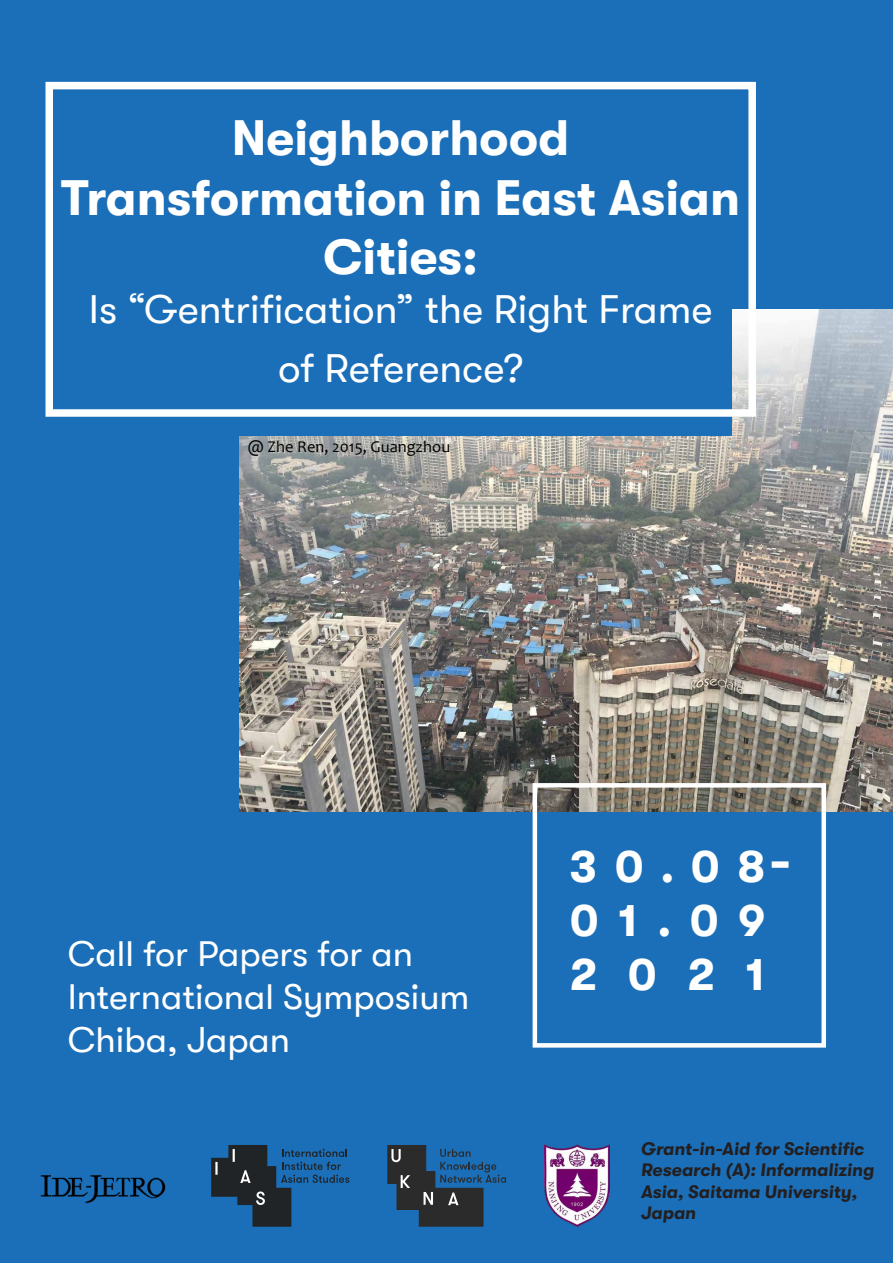
<style>
.page{position:relative;width:893px;height:1263px;background:#1b6fb8}
.page>*{position:absolute;margin:0;border:0;box-sizing:border-box;transform-origin:0 0}
.t1{font:700 49.5px/59.4px "GT Walsheim Pro";color:#fff;text-align:center}
.t2{font:700 45px "GT Walsheim Pro";letter-spacing:.435em;color:#fff}
.t3{font:700 45px "Verdana Pro";color:#fff}
.t4{font:40.5px "GT Walsheim Pro";color:#fff}
.t5{font:36px/43.2px "GT Walsheim Pro";color:#fff}
.t6{font:italic 700 18px/21.6px "GT Walsheim Pro";color:#231f20}
.t7{font:16.5px "Candara";color:#000}
</style>
<div class="page">
<img style="left:239px;top:309px;width:654px;height:502px">
<div style="left:533px;top:783px;width:293px;height:264px;border:4px solid #fff"></div>
<img style="left:41px;top:1175px;width:125px;height:28px">
<img style="left:544px;top:1145px;width:65px;height:82px">
<svg style="left:211px;top:1145px;width:138px;height:82px"></svg>
<svg style="left:387px;top:1145px;width:119px;height:82px"></svg>
<div style="left:212px;top:298px;width:519px;height:138px;background:#1b6fb8"></div>
<div style="left:45px;top:82px;width:711px;height:335px;border:8px solid #fff"></div>
<p class="t1" style="left:61px;top:109px;width:680px">Neighborhood<br>Transformation in East Asian<br>Cities:</p>
<p class="t4" style="left:89px;top:286px;width:625px">Is “Gentrification” the Right Frame</p>
<p class="t4" style="left:278px;top:346px;width:247px">of Reference?</p>
<p class="t7" style="left:247px;top:436px;width:204px">@ Zhe Ren, 2015, Guangzhou</p>
<p class="t5" style="left:68px;top:932px;width:403px">Call for Papers for an<br>International Symposium</p>
<p class="t5" style="left:68px;top:1018px;width:224px">Chiba, Japan</p>
<p class="t2" style="left:570px;top:841px;width:197px">30.08</p>
<p class="t2" style="left:570px;top:895px;width:197px">01.09</p>
<p class="t2" style="left:570px;top:949px;width:197px">2021</p>
<p class="t3" style="left:769px;top:833px;width:23px">-</p>
<p class="t6" style="left:641px;top:1138px;width:235px">Grant-in-Aid for Scientific<br>Research (A): Informalizing<br>Asia, Saitama University,<br>Japan</p>
</div>
